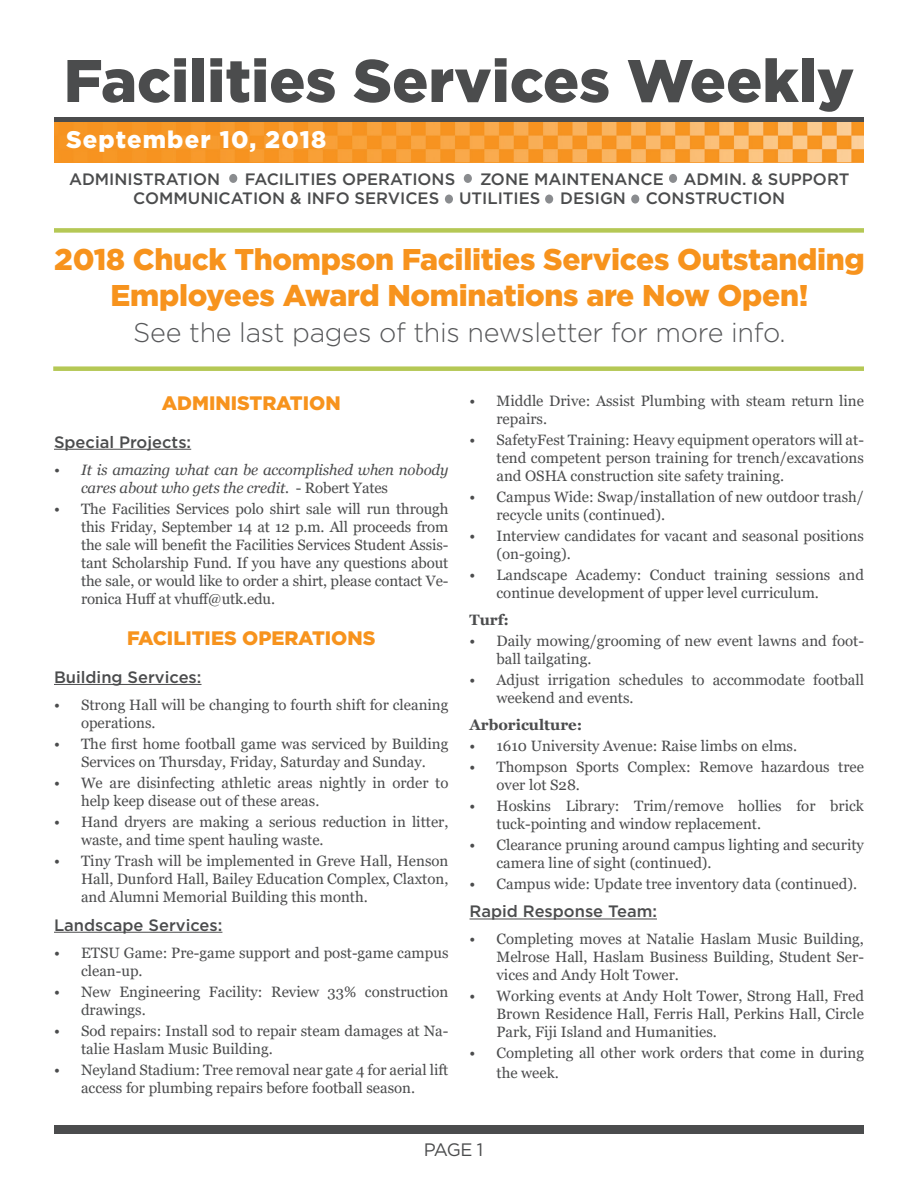
<style>
.page{position:relative;width:918px;height:1188px;background:#fff}
.page>*{position:absolute;margin:0;border:0;box-sizing:border-box;transform-origin:0 0}
.t1{font:900 60px "Gotham";color:#4b4c4d}
.t2{font:900 30px/36px "Gotham";letter-spacing:-.01em;color:#f7931d;text-align:center}
.t3{font:300 27px "Gotham";letter-spacing:-.01em;color:#57585a}
.t4{font:900 24px "Gotham";letter-spacing:.05em;color:#fff}
.t5{font:900 19.5px "Gotham";color:#f7931d}
.t6{font:18px "Gotham";color:#4b4c4d}
.t7{font:500 16.5px/19.8px "Gotham";color:#4b4c4d}
.t8{font:15px/18px "Georgia";color:#4b4c4d}
.t9{font:italic 15px/18px "Georgia";letter-spacing:-.01em;color:#4b4c4d}
.t10{font:700 15px "Georgia";color:#4b4c4d}
.s1{font-style:normal}
</style>
<div class="page">
<div style="left:54px;top:117px;width:810px;height:6px;background:#4b4c4d"></div>
<div style="left:54px;top:1125px;width:810px;height:9px;background:#4b4c4d"></div>
<hr style="left:54px;top:449px;width:137px;height:1px;background:#4b4c4d">
<hr style="left:54px;top:684px;width:148px;height:1px;background:#4b4c4d">
<hr style="left:54px;top:932px;width:168px;height:1px;background:#4b4c4d">
<hr style="left:470px;top:919px;width:187px;height:1px;background:#4b4c4d">
<img style="left:54px;top:122px;width:810px;height:40px">
<div style="left:229px;top:174px;width:8px;height:9px;background:#8a8c8f;border-radius:50%"></div>
<div style="left:445px;top:195px;width:8px;height:9px;background:#8a8c8f;border-radius:50%"></div>
<div style="left:669px;top:174px;width:8px;height:9px;background:#8a8c8f;border-radius:50%"></div>
<div style="left:464px;top:174px;width:8px;height:9px;background:#8a8c8f;border-radius:50%"></div>
<div style="left:545px;top:195px;width:8px;height:9px;background:#8a8c8f;border-radius:50%"></div>
<div style="left:631px;top:195px;width:8px;height:9px;background:#8a8c8f;border-radius:50%"></div>
<div style="left:54px;top:228px;width:810px;height:5px;background:#b5c855"></div>
<div style="left:53px;top:366px;width:811px;height:5px;background:#b5c855"></div>
<h1 class="t1" style="left:64px;top:39px;width:792px">Facilities Services Weekly</h1>
<h3 class="t4" style="left:66px;top:123px;width:262px">September 10, 2018</h3>
<p class="t7" style="left:69px;top:169px;width:153px">ADMINISTRATION</p>
<p class="t7" style="left:245px;top:169px;width:212px">FACILITIES OPERATIONS</p>
<p class="t7" style="left:133px;top:169px;width:718px;text-indent:347px">ZONE MAINTENANCE ADMIN. &amp; SUPPORT<br>COMMUNICATION &amp; INFO SERVICES UTILITIES DESIGN CONSTRUCTION</p>
<h2 class="t2" style="left:54px;top:241px;width:812px">2018 Chuck Thompson Facilities Services Outstanding<br>Employees Award Nominations are Now Open!</h2>
<h3 class="t3" style="left:133px;top:316px;width:654px">See the last pages of this newsletter for more info.</h3>
<h3 class="t5" style="left:162px;top:389px;width:180px">ADMINISTRATION</h3>
<p class="t7" style="left:54px;top:432px;width:139px">Special Projects:</p>
<p class="t9" style="left:81px;top:461px;width:369px;text-indent:-27px">• It is amazing what can be accomplished when nobody cares about who gets the credit. <span class="s1">- Robert Yates</span></p>
<p class="t8" style="left:81px;top:500px;width:369px;text-align:justify;text-indent:-27px">• The Facilities Services polo shirt sale will run through this Friday, September 14 at 12 p.m. All proceeds from the sale will benefit the Facilities Services Student Assis&shy;tant Scholarship Fund. If you have any questions about the sale, or would like to order a shirt, please contact Ve&shy;ronica Huff at vhuff@utk.edu.</p>
<h3 class="t5" style="left:127px;top:625px;width:250px">FACILITIES OPERATIONS</h3>
<p class="t7" style="left:54px;top:667px;width:149px">Building Services:</p>
<p class="t8" style="left:81px;top:696px;width:369px;text-indent:-27px">• Strong Hall will be changing to fourth shift for cleaning operations.</p>
<p class="t8" style="left:54px;top:735px;width:396px;text-align:center">• The first home football game was serviced by Building<br>Services on Thursday, Friday, Saturday and Sunday.</p>
<p class="t8" style="left:81px;top:774px;width:369px;text-indent:-27px">• We are disinfecting athletic areas nightly in order to help keep disease out of these areas.</p>
<p class="t8" style="left:81px;top:813px;width:369px;text-indent:-27px">• Hand dryers are making a serious reduction in litter, waste, and time spent hauling waste.</p>
<p class="t8" style="left:81px;top:852px;width:369px;text-align:justify;text-indent:-27px">• Tiny Trash will be implemented in Greve Hall, Henson Hall, Dunford Hall, Bailey Education Complex, Claxton, and Alumni Memorial Building this month.</p>
<p class="t7" style="left:54px;top:915px;width:170px">Landscape Services:</p>
<p class="t8" style="left:81px;top:944px;width:369px;text-indent:-27px">• ETSU Game: Pre-game support and post-game campus clean-up.</p>
<p class="t8" style="left:81px;top:983px;width:369px;text-indent:-27px">• New Engineering Facility: Review 33% construction drawings.</p>
<p class="t8" style="left:81px;top:1022px;width:369px;text-indent:-27px">• Sod repairs: Install sod to repair steam damages at Na&shy;talie Haslam Music Building.</p>
<p class="t8" style="left:54px;top:1061px;width:396px;text-align:center">• Neyland Stadium: Tree removal near gate 4 for aerial lift access for plumbing repairs before football season.</p>
<p class="t8" style="left:496px;top:392px;width:369px;text-indent:-27px">• Middle Drive: Assist Plumbing with steam return line repairs.</p>
<p class="t8" style="left:496px;top:431px;width:369px;text-align:justify;text-indent:-27px">• SafetyFest Training: Heavy equipment operators will at&shy;tend competent person training for trench/excavations and OSHA construction site safety training.</p>
<p class="t8" style="left:496px;top:488px;width:369px;text-indent:-27px">• Campus Wide: Swap/installation of new outdoor trash/ recycle units (continued).</p>
<p class="t8" style="left:496px;top:527px;width:369px;text-indent:-27px">• Interview candidates for vacant and seasonal positions (on-going).</p>
<p class="t8" style="left:496px;top:566px;width:369px;text-indent:-27px">• Landscape Academy: Conduct training sessions and continue development of upper level curriculum.</p>
<p class="t10" style="left:470px;top:610px;width:41px">Turf:</p>
<p class="t8" style="left:496px;top:632px;width:369px;text-indent:-27px">• Daily mowing/grooming of new event lawns and foot&shy;ball tailgating.</p>
<p class="t8" style="left:496px;top:671px;width:369px;text-indent:-27px">• Adjust irrigation schedules to accommodate football weekend and events.</p>
<p class="t10" style="left:470px;top:715px;width:114px">Arboriculture:</p>
<p class="t8" style="left:470px;top:737px;width:329px">• 1610 University Avenue: Raise limbs on elms.</p>
<p class="t8" style="left:496px;top:758px;width:369px;text-indent:-27px">• Thompson Sports Complex: Remove hazardous tree over lot S28.</p>
<p class="t8" style="left:496px;top:797px;width:369px;text-indent:-27px">• Hoskins Library: Trim/remove hollies for brick tuck-pointing and window replacement.</p>
<p class="t8" style="left:496px;top:836px;width:369px;text-indent:-27px">• Clearance pruning around campus lighting and security camera line of sight (continued).</p>
<p class="t8" style="left:470px;top:875px;width:389px">• Campus wide: Update tree inventory data (continued).</p>
<p class="t7" style="left:470px;top:901px;width:189px">Rapid Response Team:</p>
<p class="t8" style="left:496px;top:930px;width:369px;text-align:justify;text-indent:-27px">• Completing moves at Natalie Haslam Music Building, Melrose Hall, Haslam Business Building, Student Ser&shy;vices and Andy Holt Tower.</p>
<p class="t8" style="left:496px;top:987px;width:369px;text-align:justify;text-indent:-27px">• Working events at Andy Holt Tower, Strong Hall, Fred Brown Residence Hall, Ferris Hall, Perkins Hall, Circle Park, Fiji Island and Humanities.</p>
<p class="t8" style="left:496px;top:1044px;width:369px;line-height:19.8px;text-indent:-27px">• Completing all other work orders that come in during the week.</p>
<p class="t6" style="left:424px;top:1138px;width:61px">PAGE 1</p>
</div>
